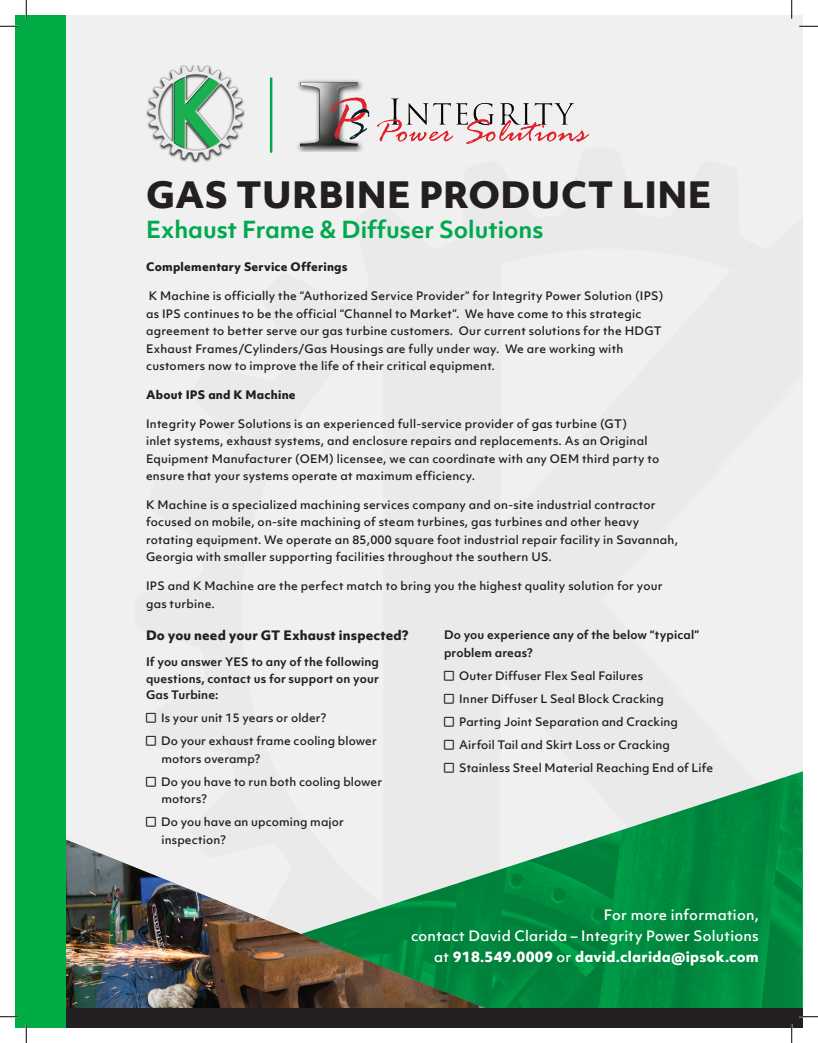
<style>
.page{position:relative;width:818px;height:1043px;background:#fff}
.page>*{position:absolute;margin:0;border:0;box-sizing:border-box;transform-origin:0 0}
.t1{font:800 34.75px "Objektiv Mk 1";letter-spacing:.01em;color:#231f20}
.t2{font:700 22.5px "Objektiv Mk 1";color:#00a84e}
.t3{font:500 13.75px "Objektiv Mk 1";letter-spacing:.02em;color:#fff}
.t4{font:800 13.75px "Objektiv Mk 1";letter-spacing:.02em;color:#fff}
.t5{font:800 12.5px "Objektiv Mk 1";letter-spacing:.01em;color:#231f20}
.t6{font:500 11.25px/17.5px "Objektiv Mk 1";letter-spacing:.02em;color:#231f20}
.t7{font:700 11.25px/16.2px "Objektiv Mk 1";letter-spacing:.01em;color:#231f20;text-align:justify}
.t8{font:800 11.25px "Objektiv Mk 1";letter-spacing:.02em;color:#231f20}
.s1{font-weight:500}
</style>
<div class="page">
<div style="left:15px;top:15px;width:787px;height:1013px;background:#f0f0f0"></div>
<img style="left:534px;top:772px;width:267px;height:236px">
<svg style="left:505px;top:858px;width:29px;height:150px;background:#088b44"></svg>
<img style="left:65px;top:835px;width:440px;height:173px">
<img style="left:146px;top:65px;width:98px;height:97px">
<div style="left:15px;top:1008px;width:787px;height:20px;background:#231f20"></div>
<div style="left:15px;top:15px;width:50px;height:1013px;background:#00ad44"></div>
<img style="left:297px;top:80px;width:73px;height:72px">
<img style="left:377px;top:98px;width:212px;height:46px">
<hr style="left:270px;top:78px;width:2px;height:74px;background:#00a84e">
<svg style="left:0;top:25px;width:19px;height:2px"></svg>
<svg style="left:799px;top:25px;width:19px;height:2px"></svg>
<svg style="left:0;top:1015px;width:19px;height:2px"></svg>
<svg style="left:799px;top:1015px;width:19px;height:2px"></svg>
<svg style="left:25px;top:0;width:2px;height:19px"></svg>
<svg style="left:25px;top:1024px;width:2px;height:18px"></svg>
<svg style="left:791px;top:0;width:1px;height:19px"></svg>
<svg style="left:790px;top:1024px;width:2px;height:18px"></svg>
<p class="t1" style="left:146px;top:169px;width:566px">GAS TURBINE PRODUCT LINE</p>
<p class="t2" style="left:146px;top:214px;width:399px">Exhaust Frame &amp; Diffuser Solutions</p>
<p class="t8" style="left:146px;top:259px;width:203px">Complementary Service Offerings</p>
<p class="t6" style="left:146px;top:287px;width:519px">K Machine is officially the “Authorized Service Provider” for Integrity Power Solution (IPS) as IPS continues to be the official “Channel to Market”. We have come to this strategic agreement to better serve our gas turbine customers. Our current solutions for the HDGT Exhaust Frames/Cylinders/Gas Housings are fully under way. We are working with customers now to improve the life of their critical equipment.</p>
<p class="t8" style="left:146px;top:386px;width:151px">About IPS and K Machine</p>
<p class="t6" style="left:146px;top:414px;width:515px">Integrity Power Solutions is an experienced full-service provider of gas turbine (GT)<br>inlet systems, exhaust systems, and enclosure repairs and replacements. As an Original Equipment Manufacturer (OEM) licensee, we can coordinate with any OEM third party to ensure that your systems operate at maximum efficiency.</p>
<p class="t6" style="left:146px;top:495px;width:533px">K Machine is a specialized machining services company and on-site industrial contractor focused on mobile, on-site machining of steam turbines, gas turbines and other heavy rotating equipment. We operate an 85,000 square foot industrial repair facility in Savannah, Georgia with smaller supporting facilities throughout the southern US.</p>
<p class="t6" style="left:146px;top:577px;width:518px">IPS and K Machine are the perfect match to bring you the highest quality solution for your gas turbine.</p>
<p class="t5" style="left:146px;top:626px;width:264px">Do you need your GT Exhaust inspected?</p>
<p class="t7" style="left:146px;top:653px;width:234px">If you answer YES to any of the following questions, contact us for support on your Gas Turbine:</p>
<p class="t6" style="left:146px;top:708px;width:182px">❑◆ Is your unit 15 years or older?</p>
<p class="t6" style="left:161px;top:732px;width:217px;text-indent:-16px">❑◆ Do your exhaust frame cooling blower motors overamp?</p>
<p class="t6" style="left:161px;top:772px;width:222px;text-indent:-16px">❑◆ Do you have to run both cooling blower motors?</p>
<p class="t6" style="left:161px;top:813px;width:184px;text-indent:-16px">❑◆ Do you have an upcoming major inspection?</p>
<p class="t7" style="left:444px;top:626px;width:257px;line-height:17.5px">Do you experience any of the below “typical” problem areas?</p>
<p class="t6" style="left:444px;top:666px;width:201px">❑◆ Outer Diffuser Flex Seal Failures</p>
<p class="t6" style="left:444px;top:689px;width:221px">❑◆ Inner Diffuser L Seal Block Cracking</p>
<p class="t6" style="left:444px;top:712px;width:235px">❑◆ Parting Joint Separation and Cracking</p>
<p class="t6" style="left:444px;top:736px;width:227px">❑◆ Airfoil Tail and Skirt Loss or Cracking</p>
<p class="t6" style="left:444px;top:759px;width:270px">❑◆ Stainless Steel Material Reaching End of Life</p>
<p class="t3" style="left:604px;top:904px;width:156px">For more information,</p>
<p class="t3" style="left:411px;top:926px;width:349px">contact David Clarida – Integrity Power Solutions</p>
<p class="t4" style="left:434px;top:947px;width:326px"><span class="s1">at</span> 918.549.0009 <span class="s1">or</span> david.clarida@ipsok.com</p>
</div>
